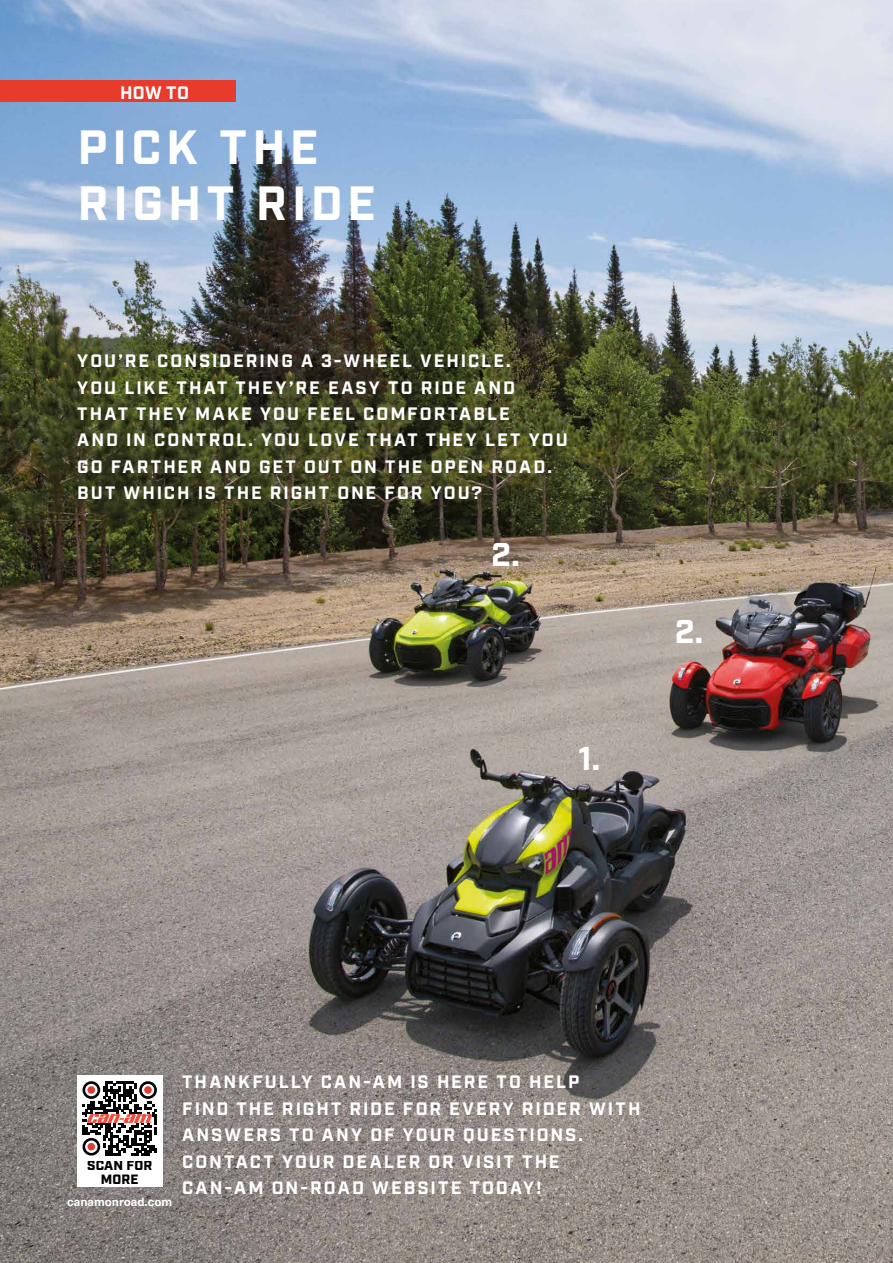
<style>
.page{position:relative;width:893px;height:1263px;background:#fff}
.page>*{position:absolute;margin:0;border:0;box-sizing:border-box;transform-origin:0 0}
.t1{font:700 48px/55.9px "Industry";letter-spacing:.1em;color:#fff}
.t2{font:700 33px "Industry";color:#fff}
.t3{font:700 18px/26.4px "Industry";letter-spacing:.115em;color:#fff}
.t4{font:900 13.5px/13.5px "Industry";letter-spacing:.01em;color:#000;text-align:center}
.t5{font:700 12px "Neue Haas Unica W1 G";color:#fff}
</style>
<div class="page">
<img style="left:0;top:638px;width:893px;height:625px">
<img style="left:0;top:0;width:893px;height:638px">
<div style="left:77px;top:1076px;width:85px;height:111px;background:#fff"></div>
<svg style="left:82px;top:1081px;width:75px;height:75px"></svg>
<div style="left:87px;top:1086px;width:8px;height:8px;background:#e03c31;border-radius:50%"></div>
<div style="left:144px;top:1086px;width:8px;height:8px;background:#e03c31;border-radius:50%"></div>
<div style="left:87px;top:1143px;width:8px;height:7px;background:#e03c31;border-radius:50%"></div>
<img style="left:88px;top:1114px;width:64px;height:9px">
<p class="t3" style="left:120px;top:81px;width:70px">HOW TO</p>
<h1 class="t1" style="left:77px;top:121px;width:300px">PICK THE<br>RIGHT RIDE</h1>
<p class="t3" style="left:77px;top:349px;width:492px">YOU’RE CONSIDERING A 3-WHEEL VEHICLE.<br>YOU LIKE THAT THEY’RE EASY TO RIDE AND THAT THEY MAKE YOU FEEL COMFORTABLE<br>AND IN CONTROL. YOU LOVE THAT THEY LET YOU GO FARTHER AND GET OUT ON THE OPEN ROAD.<br>BUT WHICH IS THE RIGHT ONE FOR YOU?</p>
<h2 class="t2" style="left:491px;top:535px;width:30px">2.</h2>
<h2 class="t2" style="left:578px;top:739px;width:23px">1.</h2>
<h2 class="t2" style="left:675px;top:612px;width:30px">2.</h2>
<p class="t4" style="left:87px;top:1160px;width:66px">SCAN FOR<br>MORE</p>
<p class="t5" style="left:67px;top:1192px;width:107px">canamonroad.com</p>
<p class="t3" style="left:182px;top:1070px;width:460px">THANKFULLY CAN-AM IS HERE TO HELP<br>FIND THE RIGHT RIDE FOR EVERY RIDER WITH ANSWERS TO ANY OF YOUR QUESTIONS.<br>CONTACT YOUR DEALER OR VISIT THE CAN-AM ON-ROAD WEBSITE TODAY!</p>
</div>
